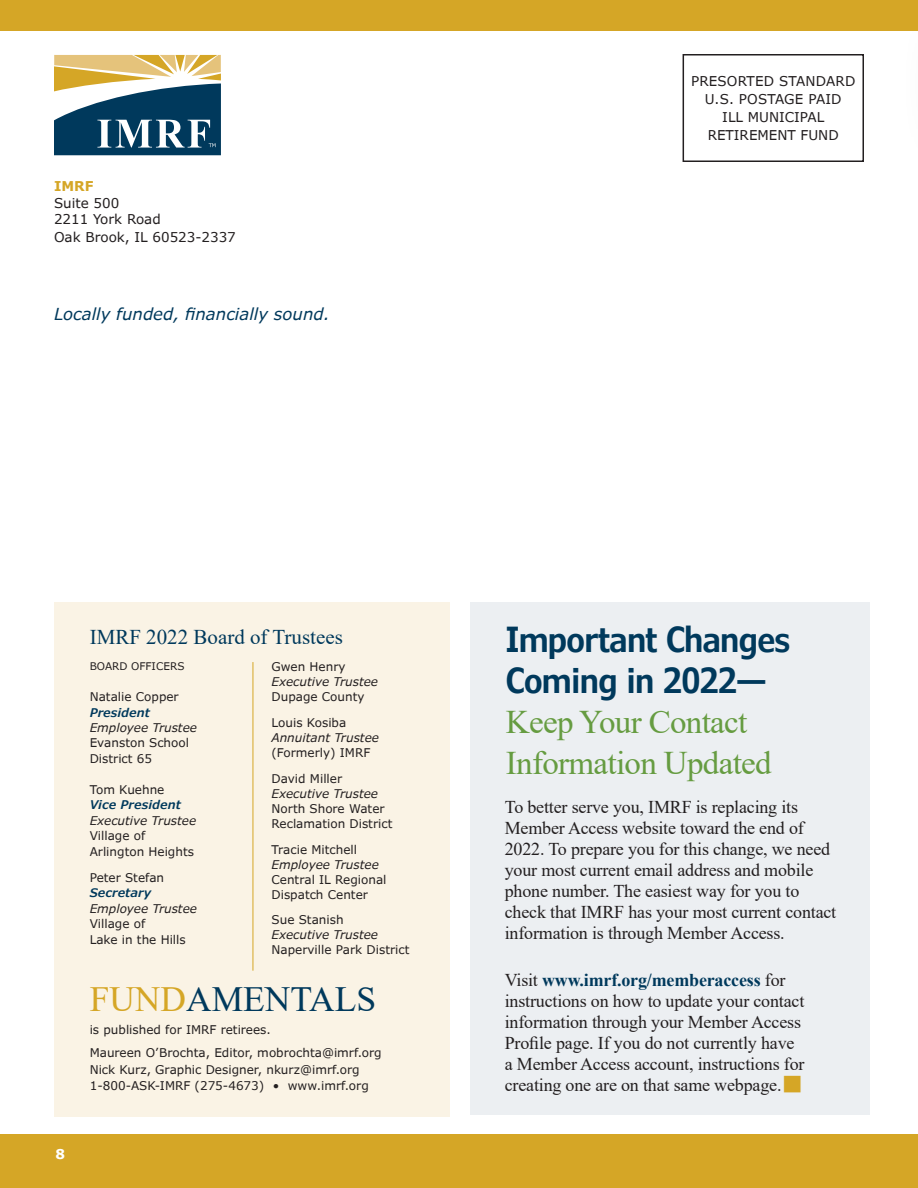
<style>
.page{position:relative;width:918px;height:1188px;background:#fff}
.page>*{position:absolute;margin:0;border:0;box-sizing:border-box;transform-origin:0 0}
.t1{font:35.4px "Times New Roman";color:#00395c}
.t2{font:600 condensed 34.5px/40.5px "Verdana Pro";letter-spacing:-.02em;color:#00395c}
.t3{font:33px/40.5px "Times New Roman";letter-spacing:-.02em;color:#669c41}
.t4{font:21px "Times New Roman";color:#00395c}
.Body_text{font:18px/21px "Times New Roman";letter-spacing:-.01em;color:#231f20}
.t5{font:italic 16.5px "Verdana Pro";color:#00395c}
.t6{font:13.5px "Verdana Pro";color:#231f20}
.t7{font:700 13.5px "Verdana Pro";color:#d5a626}
.t8{font:700 13.5px "Verdana";color:#fff}
.t9{font:12px/15px "Verdana Pro";color:#231f20}
.t10{font:italic 12px/15.5px "Verdana Pro";color:#231f20}
.t11{font:italic 600 12px "Verdana Pro";color:#00395c}
.t12{font:10.5px "Verdana Pro";color:#231f20}
.s1{font-weight:600;color:#00395c}
.s2{font-style:italic}
.s3{color:#d5a626}
.s4{font-weight:700;color:#00395c}
</style>
<div class="page">
<div style="left:0;top:1134px;width:918px;height:54px;background:#d5a626"></div>
<svg style="left:54px;top:55px;width:167px;height:100px"></svg>
<div style="left:683px;top:54px;width:181px;height:108px;border:2px solid #231f20"></div>
<div style="left:0;top:0;width:918px;height:30px;background:#d5a626"></div>
<div style="left:54px;top:602px;width:396px;height:514px;background:#faf3e5"></div>
<hr style="left:253px;top:662px;width:1px;height:309px;background:#d5a626">
<div style="left:470px;top:602px;width:400px;height:513px;background:#eceff2"></div>
<p class="t7" style="left:54px;top:178px;width:41px">IMRF</p>
<p class="t6" style="left:54px;top:194px;width:67px">Suite 500</p>
<p class="t6" style="left:54px;top:211px;width:108px">2211 York Road</p>
<p class="t6" style="left:54px;top:229px;width:183px">Oak Brook, IL 60523-2337</p>
<p class="t5" style="left:54px;top:303px;width:277px">Locally funded, financially sound.</p>
<p class="t6" style="left:691px;top:73px;width:166px">PRESORTED STANDARD</p>
<p class="t6" style="left:705px;top:91px;width:138px">U.S. POSTAGE PAID</p>
<p class="t6" style="left:722px;top:109px;width:103px">ILL MUNICIPAL</p>
<p class="t6" style="left:708px;top:127px;width:133px">RETIREMENT FUND</p>
<p class="t8" style="left:56px;top:1144px;width:11px">8</p>
<p class="t4" style="left:90px;top:622px;width:255px">IMRF 2022 Board of Trustees</p>
<p class="t12" style="left:90px;top:660px;width:96px">BOARD OFFICERS</p>
<p class="t9" style="left:90px;top:689px;width:91px">Natalie Copper</p>
<p class="t10" style="left:90px;top:705px;width:109px"><span class="s1">President<br></span>Employee Trustee</p>
<p class="t9" style="left:90px;top:736px;width:101px;line-height:15.5px">Evanston School<br>District 65</p>
<p class="t9" style="left:90px;top:782px;width:76px">Tom Kuehne</p>
<p class="t10" style="left:90px;top:797px;width:108px"><span class="s1">Vice President<br></span>Executive Trustee</p>
<p class="t9" style="left:90px;top:828px;width:106px;line-height:15.5px">Village of<br>Arlington Heights</p>
<p class="t9" style="left:90px;top:870px;width:76px">Peter Stefan</p>
<p class="t11" style="left:90px;top:885px;width:63px">Secretary</p>
<p class="t9" style="left:90px;top:901px;width:109px;line-height:15.5px"><span class="s2">Employee Trustee<br></span>Village of<br>Lake in the Hills</p>
<p class="t9" style="left:272px;top:660px;width:76px">Gwen Henry</p>
<p class="t10" style="left:272px;top:674px;width:108px">Executive Trustee</p>
<p class="t9" style="left:272px;top:690px;width:95px">Dupage County</p>
<p class="t9" style="left:272px;top:715px;width:109px">Louis Kosiba<br><span class="s2">Annuitant Trustee </span>(Formerly) IMRF</p>
<p class="t9" style="left:272px;top:771px;width:122px">David Miller<br><span class="s2">Executive Trustee<br></span>North Shore Water<br>Reclamation District</p>
<p class="t9" style="left:272px;top:842px;width:117px">Tracie Mitchell<br><span class="s2">Employee Trustee<br></span>Central IL Regional<br>Dispatch Center</p>
<p class="t9" style="left:272px;top:913px;width:139px">Sue Stanish<br><span class="s2">Executive Trustee<br></span>Naperville Park District</p>
<p class="t1" style="left:90px;top:974px;width:288px"><span class="s3">FUND</span>AMENTALS</p>
<p class="t9" style="left:90px;top:1023px;width:183px">is published for IMRF retirees.</p>
<p class="t9" style="left:90px;top:1045px;width:294px;line-height:16.5px">Maureen O’Brochta, Editor, mobrochta@imrf.org<br>Nick Kurz, Graphic Designer, nkurz@imrf.org</p>
<p class="t9" style="left:90px;top:1079px;width:281px">1-800-ASK-IMRF (275-4673) • www.imrf.org</p>
<p class="t2" style="left:506px;top:620px;width:286px">Important Changes<br>Coming in 2022—</p>
<p class="t3" style="left:506px;top:701px;width:267px">Keep Your Contact<br>Information Updated</p>
<p class="Body_text" style="left:505px;top:796px;width:333px">To better serve you, IMRF is replacing its Member Access website toward the end of 2022. To prepare you for this change, we need your most current email address and mobile phone number. The easiest way for you to check that IMRF has your most current contact information is through Member Access.</p>
<p class="Body_text" style="left:505px;top:969px;width:301px">Visit <span class="s4">www.imrf.org/memberaccess</span> for instructions on how to update your contact information through your Member Access Profile page. If you do not currently have a Member Access account, instructions for creating one are on that same webpage.</p>
</div>
